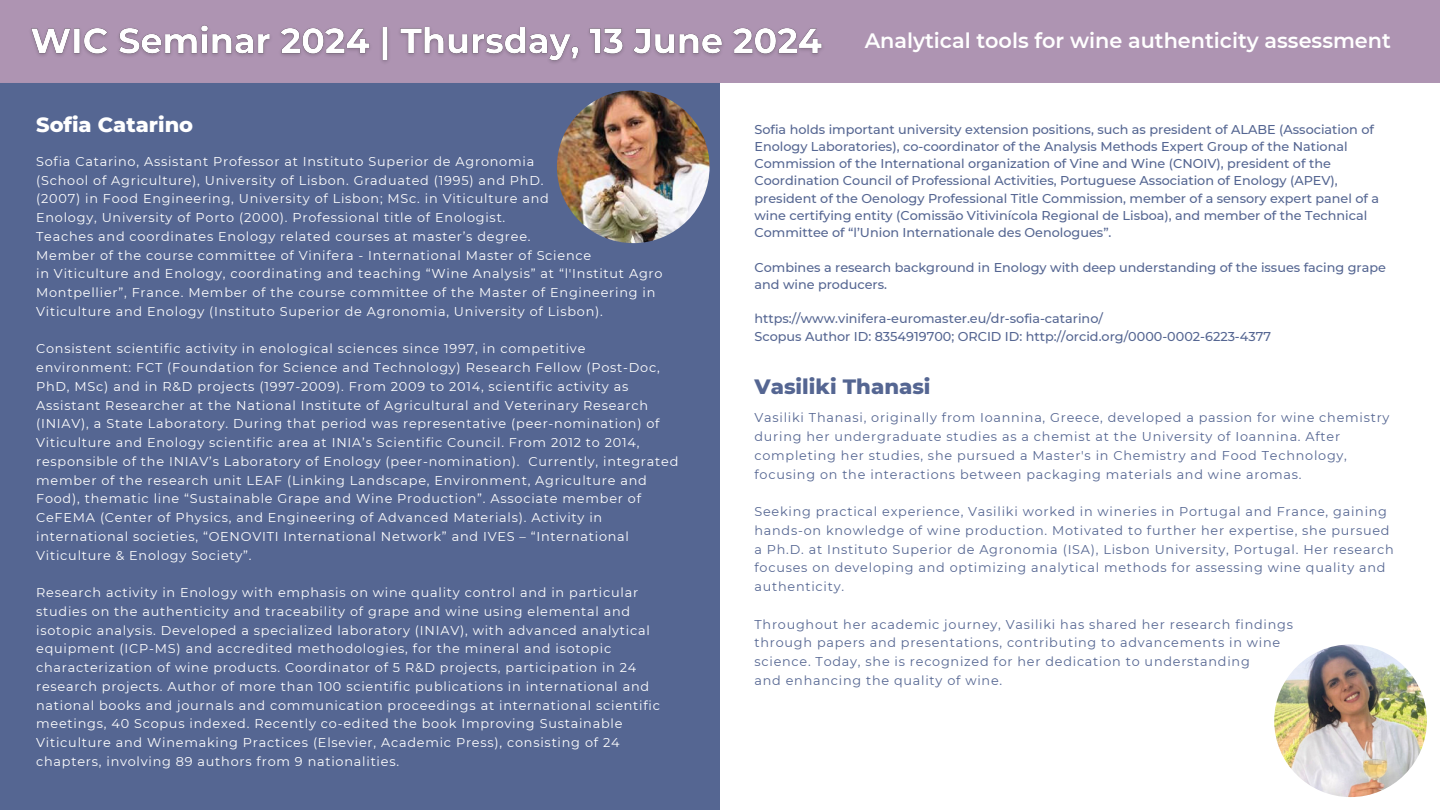
<style>
.page{position:relative;width:1440px;height:810px;background:#556692}
.page>*{position:absolute;margin:0;border:0;box-sizing:border-box;transform-origin:0 0}
.t1{font:800 21.2px "Montserrat";color:#556692}
.t2{font:800 20.9px "Montserrat";color:#fff}
.t3{font:600 20.8px "Montserrat";color:#fff}
.t4{font:12.8px/18.8px "Montserrat";letter-spacing:.06em;color:#fff}
.t5{font:12.8px/18.8px "Montserrat";letter-spacing:.06em;color:#556692}
.t6{font:500 12.8px/17.2px "Montserrat";color:#556692}
</style>
<div class="page">
<div style="left:720px;top:0;width:720px;height:810px;background:#fff"></div>
<div style="left:0;top:0;width:1440px;height:83px;background:#ae94b2"></div>
<img style="left:557px;top:90px;width:153px;height:153px;border-radius:50%">
<img style="left:1274px;top:644px;width:153px;height:153px;border-radius:50%">
<img style="left:25px;top:19px;width:803px;height:49px">
<p class="t2" style="left:36px;top:112px;width:159px">Sofia Catarino</p>
<p class="t4" style="left:36px;top:152px;width:500px">Sofia Catarino, Assistant Professor at Instituto Superior de Agronomia</p>
<p class="t4" style="left:36px;top:171px;width:509px">(School of Agriculture), University of Lisbon. Graduated (1995) and PhD.</p>
<p class="t4" style="left:36px;top:189px;width:514px">(2007) in Food Engineering, University of Lisbon; MSc. in Viticulture and</p>
<p class="t4" style="left:36px;top:208px;width:471px">Enology, University of Porto (2000). Professional title of Enologist.</p>
<p class="t4" style="left:36px;top:227px;width:496px">Teaches and coordinates Enology related courses at master’s degree.</p>
<p class="t4" style="left:36px;top:246px;width:557px">Member of the course committee of Vinifera - International Master of Science</p>
<h2 class="t4" style="left:36px;top:264px;width:628px">in Viticulture and Enology, coordinating and teaching “Wine Analysis” at “l'Institut Agro<br>Montpellier”, France. Member of the course committee of the Master of Engineering in<br>Viticulture and Enology (Instituto Superior de Agronomia, University of Lisbon).</h2>
<p class="t4" style="left:36px;top:339px;width:644px">Consistent scientific activity in enological sciences since 1997, in competitive environment: FCT (Foundation for Science and Technology) Research Fellow (Post-Doc, PhD, MSc) and in R&amp;D projects (1997-2009). From 2009 to 2014, scientific activity as Assistant Researcher at the National Institute of Agricultural and Veterinary Research (INIAV), a State Laboratory. During that period was representative (peer-nomination) of Viticulture and Enology scientific area at INIA’s Scientific Council. From 2012 to 2014, responsible of the INIAV’s Laboratory of Enology (peer-nomination). Currently, integrated member of the research unit LEAF (Linking Landscape, Environment, Agriculture and Food), thematic line “Sustainable Grape and Wine Production”. Associate member of CeFEMA (Center of Physics, and Engineering of Advanced Materials). Activity in international societies, “OENOVITI International Network” and IVES – “International Viticulture &amp; Enology Society”.</p>
<p class="t4" style="left:36px;top:583px;width:625px">Research activity in Enology with emphasis on wine quality control and in particular studies on the authenticity and traceability of grape and wine using elemental and isotopic analysis. Developed a specialized laboratory (INIAV), with advanced analytical equipment (ICP-MS) and accredited methodologies, for the mineral and isotopic characterization of wine products. Coordinator of 5 R&amp;D projects, participation in 24 research projects. Author of more than 100 scientific publications in international and national books and journals and communication proceedings at international scientific meetings, 40 Scopus indexed. Recently co-edited the book Improving Sustainable Viticulture and Winemaking Practices (Elsevier, Academic Press), consisting of 24 chapters, involving 89 authors from 9 nationalities.</p>
<p class="t3" style="left:865px;top:27px;width:528px">Analytical tools for wine authenticity assessment</p>
<p class="t6" style="left:754px;top:120px;width:626px">Sofia holds important university extension positions, such as president of ALABE (Association of Enology Laboratories), co-coordinator of the Analysis Methods Expert Group of the National Commission of the International organization of Vine and Wine (CNOIV), president of the Coordination Council of Professional Activities, Portuguese Association of Enology (APEV), president of the Oenology Professional Title Commission, member of a sensory expert panel of a wine certifying entity (Comissão Vitivinícola Regional de Lisboa), and member of the Technical Committee of “l’Union Internationale des Oenologues”.</p>
<p class="t6" style="left:754px;top:258px;width:633px">Combines a research background in Enology with deep understanding of the issues facing grape and wine producers.</p>
<p class="t6" style="left:754px;top:310px;width:518px">https://www.vinifera-euromaster.eu/dr-sofia-catarino/<br>Scopus Author ID: 8354919700; ORCID ID: http://orcid.org/0000-0002-6223-4377</p>
<p class="t1" style="left:754px;top:374px;width:178px">Vasiliki Thanasi</p>
<h2 class="t5" style="left:754px;top:408px;width:637px">Vasiliki Thanasi, originally from Ioannina, Greece, developed a passion for wine chemistry during her undergraduate studies as a chemist at the University of Ioannina. After completing her studies, she pursued a Master's in Chemistry and Food Technology, focusing on the interactions between packaging materials and wine aromas.</h2>
<h3 class="t5" style="left:754px;top:502px;width:641px">Seeking practical experience, Vasiliki worked in wineries in Portugal and France, gaining hands-on knowledge of wine production. Motivated to further her expertise, she pursued a Ph.D. at Instituto Superior de Agronomia (ISA), Lisbon University, Portugal. Her research focuses on developing and optimizing analytical methods for assessing wine quality and authenticity.</h3>
<h3 class="t5" style="left:754px;top:615px;width:540px">Throughout her academic journey, Vasiliki has shared her research findings</h3>
<h3 class="t5" style="left:754px;top:633px;width:527px">through papers and presentations, contributing to advancements in wine</h3>
<h2 class="t5" style="left:754px;top:652px;width:497px">science. Today, she is recognized for her dedication to understanding</h2>
<p class="t5" style="left:754px;top:671px;width:249px">and enhancing the quality of wine.</p>
</div>
